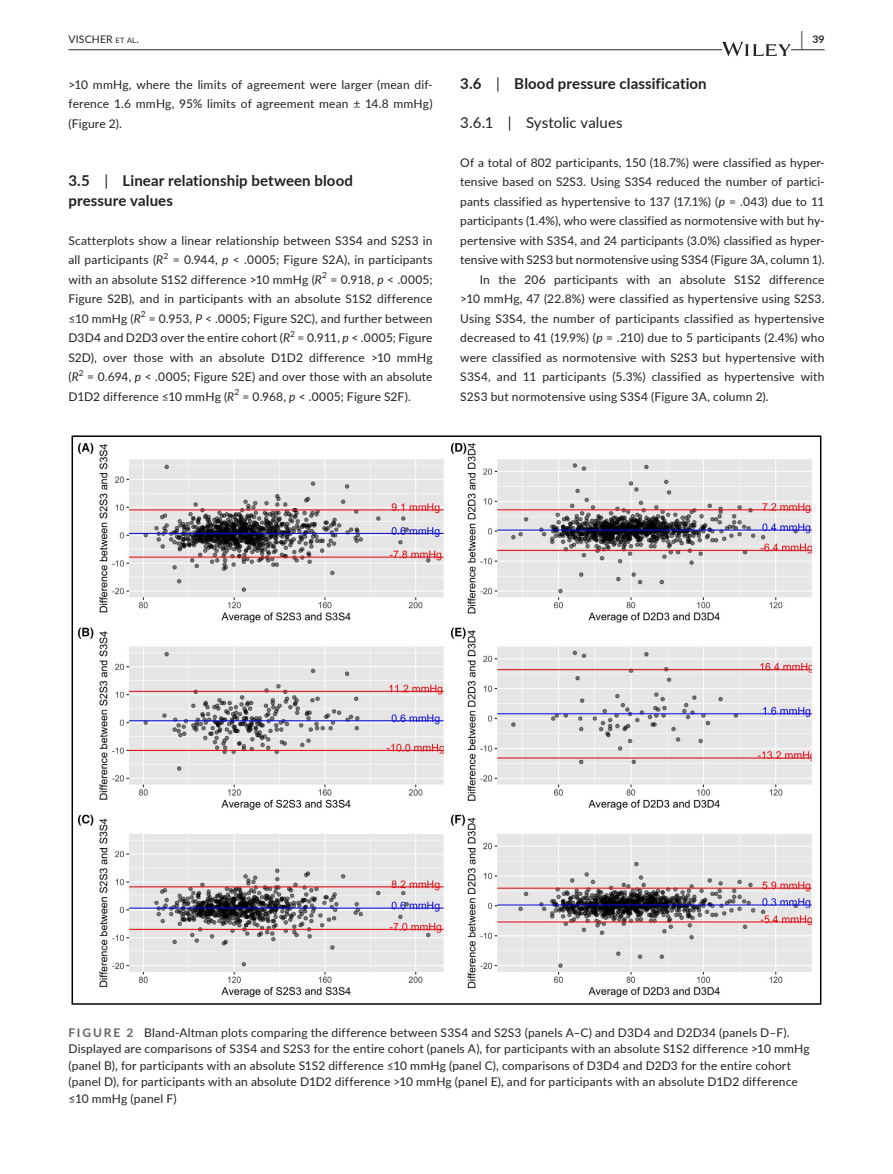
<style>
.page{position:relative;width:893px;height:1174px;background:#fff}
.page>*{position:absolute;margin:0;border:0;box-sizing:border-box;transform-origin:0 0}
.t1{font:700 15px/19.5px "Lato";letter-spacing:.01em;color:#231f20}
.t2{font:15px "Lato";letter-spacing:.005em;color:#231f20}
.t3{font:12px/19.5px "Lato";letter-spacing:.01em;color:#231f20}
.t4{font:10.5px "Lato";letter-spacing:.015em;color:#231f20}
.t5{font:700 10.5px "Lato";color:#231f20}
.t6{font:8.4px "Lato";color:#231f20}
.s1{font-size:7.35px}
.s2{font-size:19.5px}
.s3{font-weight:400}
.s4{font-style:italic}
.s5{font-weight:700;color:#636366}
</style>
<div class="page">
<hr style="left:68px;top:49px;width:756px;height:1px;background:#231f20">
<svg style="left:722px;top:42px;width:69px;height:14px"></svg>
<img style="left:79px;top:442px;width:735px;height:555px">
<p class="t4" style="left:68px;top:31px;width:72px">VISCHER <span class="s1">et al</span>.</p>
<p class="t5" style="left:801px;top:31px;width:25px"><span class="s2">|</span> 39</p>
<p class="t3" style="left:68px;top:74px;width:366px;text-align:justify">&gt;10 mmHg, where the limits of agreement were larger (mean dif&shy;ference 1.6 mmHg, 95% limits of agreement mean ± 14.8 mmHg) (Figure 2).</p>
<p class="t1" style="left:460px;top:73px;width:248px">3.6 <span class="s3">|</span> Blood pressure classification</p>
<p class="t2" style="left:460px;top:111px;width:164px">3.6.1 | Systolic values</p>
<p class="t3" style="left:460px;top:152px;width:366px">Of a total of 802 participants, 150 (18.7%) were classified as hyper-</p>
<p class="t3" style="left:460px;top:171px;width:366px">tensive based on S2S3. Using S3S4 reduced the number of partici-</p>
<p class="t3" style="left:460px;top:191px;width:366px">pants classified as hypertensive to 137 (17.1%) (<span class="s4">p</span> = .043) due to 11</p>
<p class="t3" style="left:460px;top:210px;width:366px">participants (1.4%), who were classified as normotensive with but hy-</p>
<p class="t3" style="left:460px;top:230px;width:366px">pertensive with S3S4, and 24 participants (3.0%) classified as hyper-</p>
<p class="t3" style="left:460px;top:249px;width:366px">tensive with S2S3 but normotensive using S3S4 (Figure 3A, column 1).</p>
<p class="t3" style="left:480px;top:269px;width:346px">In the 206 participants with an absolute S1S2 difference</p>
<p class="t3" style="left:460px;top:288px;width:366px">&gt;10 mmHg, 47 (22.8%) were classified as hypertensive using S2S3.</p>
<p class="t3" style="left:460px;top:308px;width:366px">Using S3S4, the number of participants classified as hypertensive</p>
<p class="t3" style="left:460px;top:327px;width:366px">decreased to 41 (19.9%) (<span class="s4">p</span> = .210) due to 5 participants (2.4%) who</p>
<p class="t3" style="left:460px;top:347px;width:366px">were classified as normotensive with S2S3 but hypertensive with</p>
<p class="t3" style="left:460px;top:366px;width:366px">S3S4, and 11 participants (5.3%) classified as hypertensive with</p>
<p class="t3" style="left:460px;top:386px;width:310px">S2S3 but normotensive using S3S4 (Figure 3A, column 2).</p>
<p class="t1" style="left:68px;top:170px;width:286px">3.5 <span class="s3">|</span> Linear relationship between blood pressure values</p>
<p class="t3" style="left:68px;top:230px;width:366px">Scatterplots show a linear relationship between S3S4 and S2S3 in all participants (<span class="s4">R</span></p>
<p class="t6" style="left:164px;top:250px;width:6px">2</p>
<p class="t3" style="left:68px;top:249px;width:366px;text-indent:104px">= 0.944, <span class="s4">p</span> &lt; .0005; Figure S2A), in participants with an absolute S1S2 difference &gt;10 mmHg (<span class="s4">R</span></p>
<p class="t6" style="left:322px;top:269px;width:6px">2</p>
<p class="t3" style="left:68px;top:269px;width:366px;text-align:justify;text-indent:262px">= 0.918, <span class="s4">p</span> &lt; .0005; Figure S2B), and in participants with an absolute S1S2 difference ≤10 mmHg (<span class="s4">R</span></p>
<p class="t6" style="left:141px;top:308px;width:6px">2</p>
<p class="t3" style="left:68px;top:308px;width:366px;text-indent:80px">= 0.953, <span class="s4">P</span> &lt; .0005; Figure S2C), and further between<br>D3D4 and D2D3 over the entire cohort (<span class="s4">R</span></p>
<p class="t6" style="left:290px;top:328px;width:6px">2</p>
<p class="t3" style="left:68px;top:327px;width:366px;text-align:justify;text-indent:229px">= 0.911, <span class="s4">p</span> &lt; .0005; Figure S2D), over those with an absolute D1D2 difference &gt;10 mmHg (<span class="s4">R</span></p>
<p class="t6" style="left:79px;top:367px;width:6px">2</p>
<p class="t3" style="left:68px;top:366px;width:366px;text-indent:19px">= 0.694, <span class="s4">p</span> &lt; .0005; Figure S2E) and over those with an absolute<br>D1D2 difference ≤10 mmHg (<span class="s4">R</span></p>
<p class="t6" style="left:235px;top:386px;width:6px">2</p>
<p class="t3" style="left:242px;top:386px;width:170px">= 0.968, <span class="s4">p</span> &lt; .0005; Figure S2F).</p>
<p class="t3" style="left:68px;top:1023px;width:743px;line-height:16.5px"><span class="s5">FIGURE 2</span> Bland-Altman plots comparing the difference between S3S4 and S2S3 (panels A–C) and D3D4 and D2D34 (panels D–F).<br>Displayed are comparisons of S3S4 and S2S3 for the entire cohort (panels A), for participants with an absolute S1S2 difference &gt;10 mmHg (panel B), for participants with an absolute S1S2 difference ≤10 mmHg (panel C), comparisons of D3D4 and D2D3 for the entire cohort (panel D), for participants with an absolute D1D2 difference &gt;10 mmHg (panel E), and for participants with an absolute D1D2 difference ≤10 mmHg (panel F)</p>
</div>
